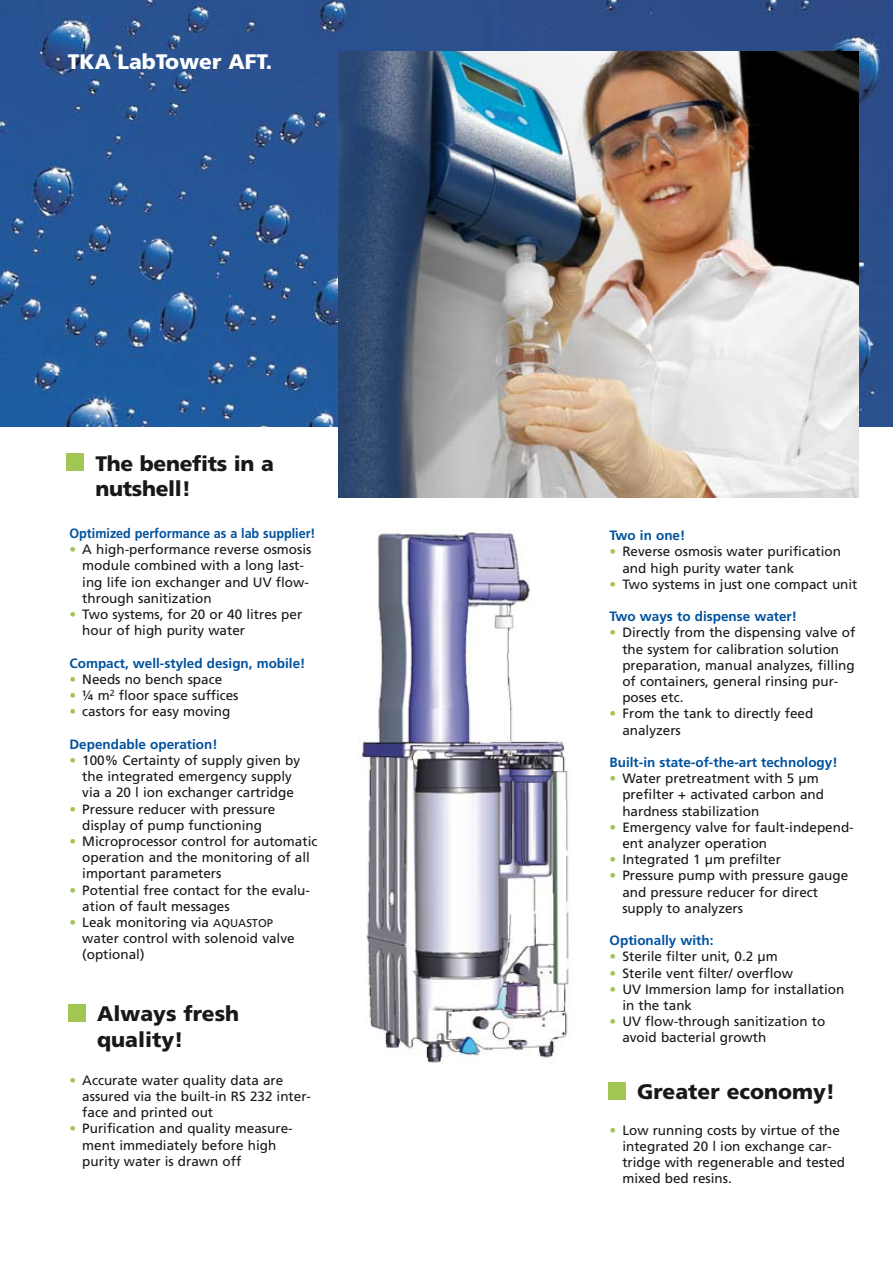
<style>
.page{position:relative;width:893px;height:1263px;background:#fff}
.page>*{position:absolute;margin:0;border:0;box-sizing:border-box;transform-origin:0 0}
.t1{font:900 21px/25.2px "Frutiger";color:#1a171b}
.t2{font:900 21px "Frutiger";color:#fff}
.t3{font:13.5px/16.2px "Frutiger";color:#1a171b}
.t4{font:700 13.5px "Frutiger";color:#00519e}
.t5{font:700 13.5px "Frutiger";color:#00519e;scale:.93 1}
.s1{color:#a2c653}
.s2{font-size:11.25px}
</style>
<div class="page">
<img style="left:0;top:0;width:893px;height:426px">
<img style="left:338px;top:51px;width:521px;height:446px">
<img style="left:358px;top:528px;width:211px;height:536px">
<div style="left:68px;top:1005px;width:17px;height:17px;background:#a2c653"></div>
<div style="left:66px;top:453px;width:17px;height:17px;background:#a2c653"></div>
<div style="left:608px;top:1082px;width:17px;height:17px;background:#a2c653"></div>
<h1 class="t2" style="left:68px;top:49px;width:206px">TKA LabTower AFT.</h1>
<h1 class="t1" style="left:95px;top:450px;width:180px">The benefits in a nutshell!</h1>
<p class="t5" style="left:70px;top:525px;width:266px">Optimized performance as a lab supplier!</p>
<p class="t3" style="left:82px;top:541px;width:231px;text-indent:-13px"><span class="s1">•</span> A high-performance reverse osmosis module combined with a long last&shy;ing life ion exchanger and UV flow&shy;through sanitization</p>
<p class="t3" style="left:82px;top:606px;width:221px;text-indent:-13px"><span class="s1">•</span> Two systems, for 20 or 40 litres per hour of high purity water</p>
<p class="t4" style="left:70px;top:655px;width:237px">Compact, well-styled design, mobile!</p>
<p class="t3" style="left:70px;top:671px;width:154px"><span class="s1">•</span> Needs no bench space</p>
<p class="t3" style="left:70px;top:687px;width:171px"><span class="s1">•</span> ¼ m<sup>2</sup> floor space suffices</p>
<p class="t3" style="left:70px;top:703px;width:162px"><span class="s1">•</span> castors for easy moving</p>
<p class="t4" style="left:70px;top:736px;width:150px">Dependable operation!</p>
<p class="t3" style="left:70px;top:752px;width:232px;text-align:center"><span class="s1">•</span> 100% Certainty of supply given by the integrated emergency supply via a 20 l ion exchanger cartridge</p>
<p class="t3" style="left:70px;top:800px;width:207px;text-align:center"><span class="s1">•</span> Pressure reducer with pressure display of pump functioning</p>
<p class="t3" style="left:82px;top:833px;width:237px;text-indent:-13px"><span class="s1">•</span> Microprocessor control for automatic operation and the monitoring of all important parameters</p>
<p class="t3" style="left:82px;top:881px;width:229px;text-indent:-13px"><span class="s1">•</span> Potential free contact for the evalu&shy;ation of fault messages</p>
<p class="t3" style="left:82px;top:914px;width:214px;text-indent:-13px"><span class="s1">•</span> Leak monitoring via <span class="s2">aquastop </span>water control with solenoid valve (optional)</p>
<h1 class="t1" style="left:97px;top:1001px;width:144px">Always fresh quality!</h1>
<p class="t4" style="left:610px;top:528px;width:77px">Two in one!</p>
<p class="t3" style="left:622px;top:543px;width:220px;text-indent:-13px"><span class="s1">•</span> Reverse osmosis water purification and high purity water tank</p>
<p class="t3" style="left:610px;top:576px;width:249px"><span class="s1">•</span> Two systems in just one compact unit</p>
<p class="t4" style="left:610px;top:609px;width:189px">Two ways to dispense water!</p>
<p class="t3" style="left:622px;top:624px;width:234px;text-indent:-13px"><span class="s1">•</span> Directly from the dispensing valve of the system for calibration solution preparation, manual analyzes, filling of containers, general rinsing pur&shy;poses etc.</p>
<p class="t3" style="left:622px;top:705px;width:192px;text-indent:-13px"><span class="s1">•</span> From the tank to directly feed analyzers</p>
<p class="t4" style="left:610px;top:754px;width:230px">Built-in state-of-the-art technology!</p>
<p class="t3" style="left:622px;top:770px;width:203px;text-indent:-13px"><span class="s1">•</span> Water pretreatment with 5 µm prefilter + activated carbon and hardness stabilization</p>
<p class="t3" style="left:622px;top:819px;width:233px;text-indent:-13px"><span class="s1">•</span> Emergency valve for fault-independ&shy;ent analyzer operation</p>
<p class="t3" style="left:610px;top:851px;width:173px"><span class="s1">•</span> Integrated 1 µm prefilter</p>
<p class="t3" style="left:622px;top:867px;width:227px;text-indent:-13px"><span class="s1">•</span> Pressure pump with pressure gauge and pressure reducer for direct supply to analyzers</p>
<p class="t4" style="left:610px;top:933px;width:105px">Optionally with:</p>
<p class="t3" style="left:610px;top:948px;width:170px"><span class="s1">•</span> Sterile filter unit, 0.2 µm</p>
<p class="t3" style="left:610px;top:965px;width:185px"><span class="s1">•</span> Sterile vent filter/ overflow</p>
<p class="t3" style="left:622px;top:981px;width:224px;text-indent:-13px"><span class="s1">•</span> UV Immersion lamp for installation in the tank</p>
<p class="t3" style="left:622px;top:1013px;width:204px;text-indent:-13px"><span class="s1">•</span> UV flow-through sanitization to avoid bacterial growth</p>
<p class="t3" style="left:82px;top:1072px;width:230px;text-indent:-13px"><span class="s1">•</span> Accurate water quality data are assured via the built-in RS 232 inter&shy;face and printed out</p>
<p class="t3" style="left:82px;top:1120px;width:212px;text-indent:-13px"><span class="s1">•</span> Purification and quality measure&shy;ment immediately before high purity water is drawn off</p>
<p class="t3" style="left:622px;top:1121px;width:224px;text-indent:-13px"><span class="s1">•</span> Low running costs by virtue of the integrated 20 l ion exchange car&shy;tridge with regenerable and tested mixed bed resins.</p>
<h1 class="t1" style="left:637px;top:1079px;width:200px">Greater economy!</h1>
</div>
